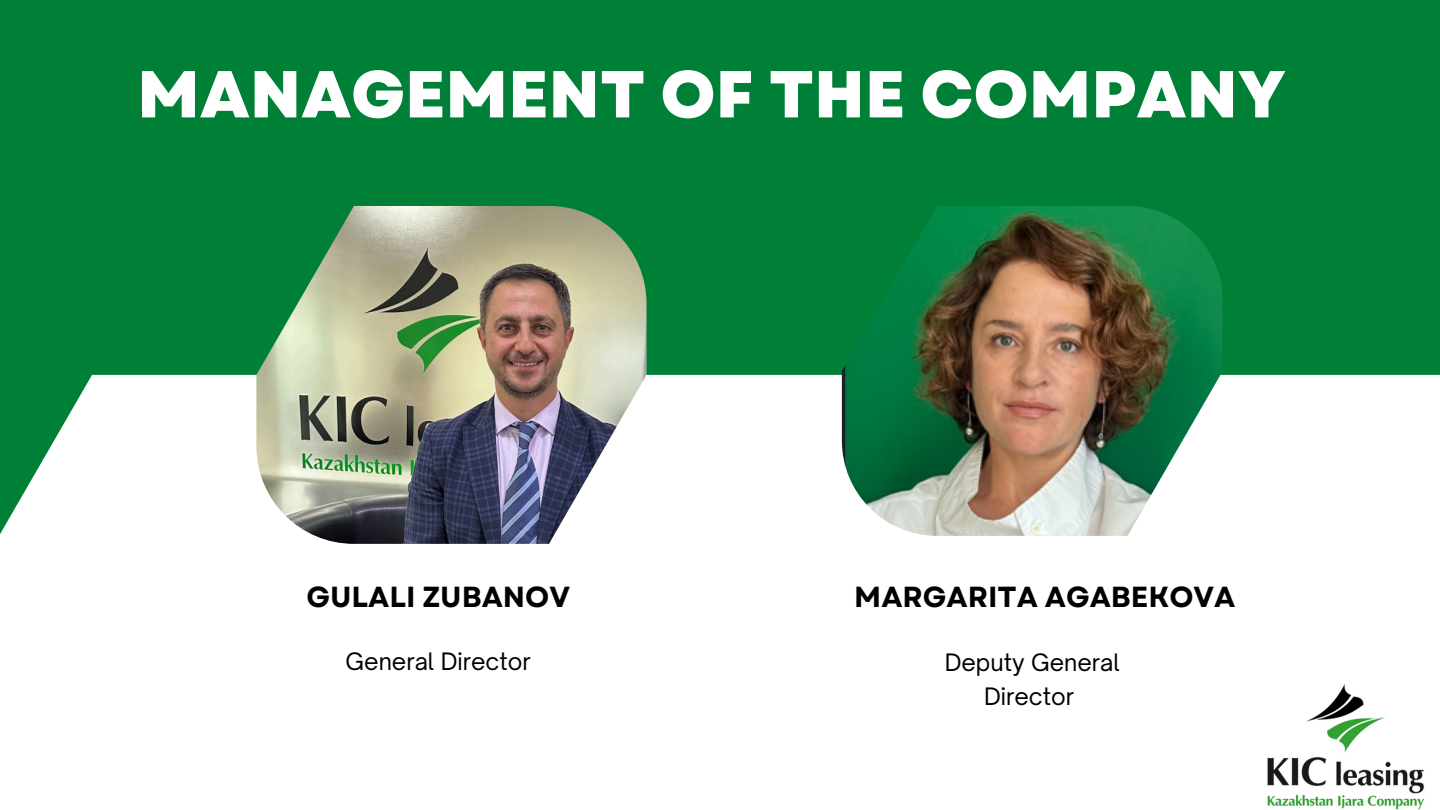
<style>
.page{position:relative;width:1440px;height:810px;background:#008037}
.page>*{position:absolute;margin:0;border:0;box-sizing:border-box;transform-origin:0 0}
.t1{font:800 66.2px "Garet";color:#fff}
.t2{font:700 29px "Garet";color:#000}
.t3{font:23px/33.8px "Open Sauce One";color:#000;text-align:center}
</style>
<div class="page">
<div style="left:0;top:375px;width:1440px;height:435px;background:#fff"></div>
<img style="left:256px;top:206px;width:390px;height:338px">
<img style="left:842px;top:206px;width:381px;height:330px">
<img style="left:1244px;top:680px;width:196px;height:130px">
<h2 class="t1" style="left:137px;top:47px;width:1150px">MANAGEMENT OF THE COMPANY</h2>
<p class="t2" style="left:306px;top:576px;width:265px">GULALI ZUBANOV</p>
<h2 class="t2" style="left:854px;top:576px;width:383px">MARGARITA AGABEKOVA</h2>
<p class="t3" style="left:346px;top:645px;width:187px">General Director</p>
<p class="t3" style="left:945px;top:645px;width:177px">Deputy General<br>Director</p>
</div>
